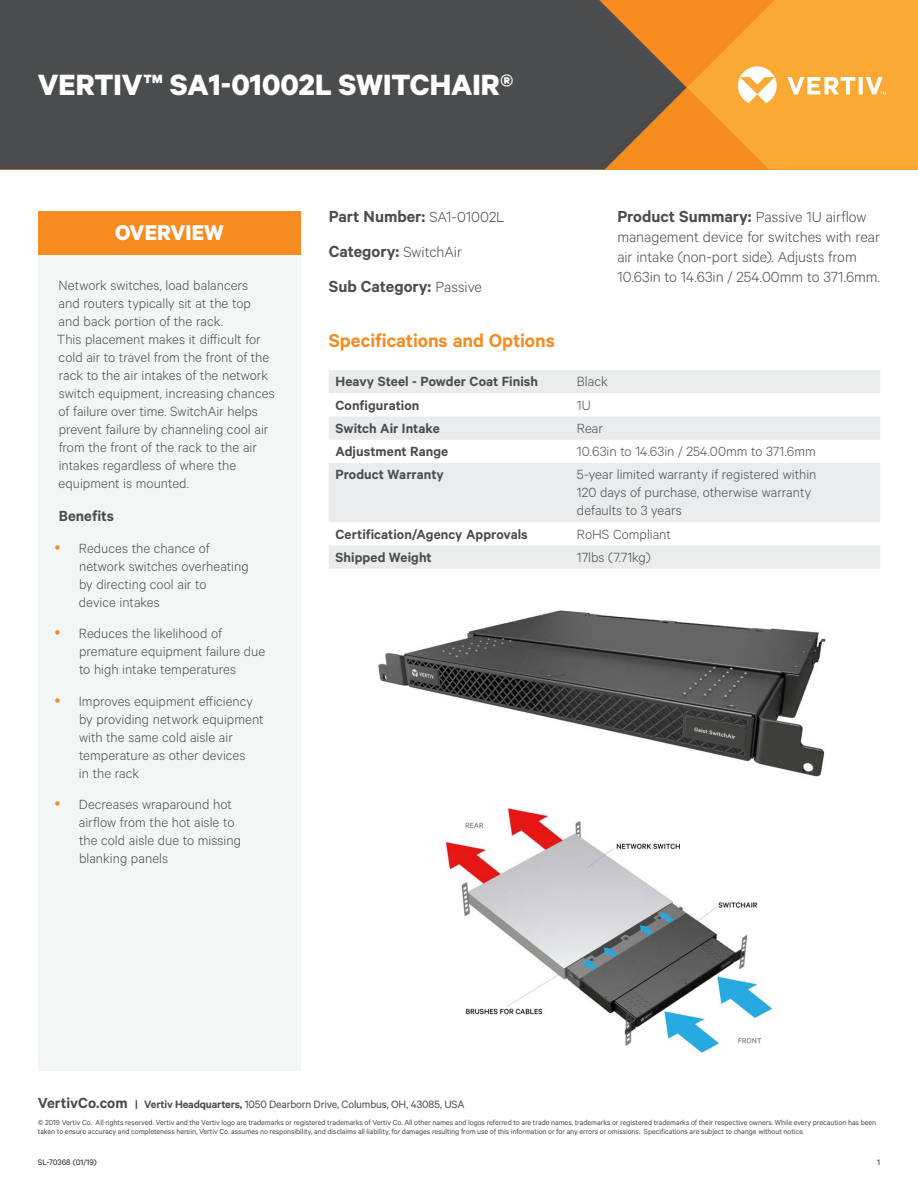
<style>
.page{position:relative;width:918px;height:1188px;background:#fff}
.page>*{position:absolute;margin:0;border:0;box-sizing:border-box;transform-origin:0 0}
.Vertiv_Header_Title{font:700 33px "Calibre";color:#fff}
.Orange_Box_Heading{font:700 24px "Calibre";color:#fff}
.Vertiv_Orange_Main_H{font:600 21px "Calibre";color:#f68b1f}
.Vertiv_Heading{font:600 18px "Calibre";color:#4b4c4d}
.Vertiv_Heading-2{font:300 16.5px/19.8px "Calibre";color:#4b4c4d}
.Gray_Column_Heading{font:600 16.5px "Calibre";color:#4b4c4d}
.Gray_Column_Body_Tex{font:300 15px/18px "Calibre";color:#4b4c4d}
.Gray_Column_Body_Tex-2{font:600 15px "Calibre";letter-spacing:.005em;color:#4b4c4d}
.Footer_Address{font:12px "Calibre";letter-spacing:-.015em;color:#4b4c4d}
.Document_ID{font:9px "Calibre";color:#231f20}
.Footer_Disclaimer{font:8.25px/9.8px "Calibre";letter-spacing:-.01em;color:#4b4c4d}
.s1{font-weight:300;font-size:16.5px}
.s2{font-weight:600;font-size:18px}
.s3{font-weight:600;font-size:16.5px}
.s4{font-weight:600}
</style>
<div class="page">
<div style="left:0;top:0;width:599px;height:170px;background:#4b4c4d"></div>
<svg style="left:599px;top:0;width:319px;height:170px;background:#e09638"></svg>
<img style="left:444px;top:808px;width:333px;height:245px">
<div style="left:38px;top:254px;width:263px;height:817px;background:#f4f5f5"></div>
<div style="left:38px;top:211px;width:263px;height:43px;background:#f68b1f"></div>
<svg style="left:329px;top:370px;width:551px;height:199px;fill:#eaebec"></svg>
<img style="left:378px;top:610px;width:448px;height:167px">
<p class="Vertiv_Header_Title" style="left:38px;top:64px;width:477px">VERTIV™ SA1-01002L SWITCHAIR®</p>
<p class="Orange_Box_Heading" style="left:115px;top:218px;width:110px">OVERVIEW</p>
<p class="Gray_Column_Body_Tex" style="left:57px;top:276px;width:219px">Network switches, load balancers<br>and routers typically sit at the top<br>and back portion of the rack.<br>This placement makes it difficult for cold air to travel from the front of the rack to the air intakes of the network switch equipment, increasing chances of failure over time. SwitchAir helps prevent failure by channeling cool air from the front of the rack to the air intakes regardless of where the equipment is mounted.</p>
<p class="Gray_Column_Heading" style="left:59px;top:506px;width:57px">Benefits</p>
<p class="Gray_Column_Body_Tex" style="left:79px;top:539px;width:171px">Reduces the chance of network switches overheating by directing cool air to<br>device intakes</p>
<p class="Gray_Column_Body_Tex" style="left:79px;top:624px;width:188px">Reduces the likelihood of premature equipment failure due to high intake temperatures</p>
<p class="Gray_Column_Body_Tex" style="left:79px;top:692px;width:186px">Improves equipment efficiency by providing network equipment with the same cold aisle air temperature as other devices<br>in the rack</p>
<p class="Gray_Column_Body_Tex" style="left:79px;top:795px;width:164px">Decreases wraparound hot airflow from the hot aisle to the cold aisle due to missing blanking panels</p>
<p class="Vertiv_Heading" style="left:329px;top:206px;width:177px">Part Number: <span class="s1">SA1-01002L</span></p>
<p class="Vertiv_Heading" style="left:329px;top:241px;width:135px">Category: <span class="s1">SwitchAir</span></p>
<p class="Vertiv_Heading" style="left:329px;top:276px;width:155px">Sub Category: <span class="s1">Passive</span></p>
<p class="Vertiv_Heading-2" style="left:617px;top:207px;width:264px"><span class="s2">Product Summary:</span> Passive 1U airflow management device for switches with rear air intake (non-port side). Adjusts from 10.63in to 14.63in / 254.00mm to 371.6mm.</p>
<p class="Vertiv_Orange_Main_H" style="left:329px;top:328px;width:228px">Specifications and Options</p>
<p class="Gray_Column_Body_Tex-2" style="left:336px;top:373px;width:204px">Heavy Steel - Powder Coat Finish</p>
<p class="Gray_Column_Body_Tex" style="left:577px;top:372px;width:32px">Black</p>
<p class="Gray_Column_Body_Tex-2" style="left:336px;top:396px;width:85px">Configuration</p>
<p class="Gray_Column_Body_Tex" style="left:577px;top:395px;width:15px">1U</p>
<p class="Gray_Column_Body_Tex-2" style="left:336px;top:419px;width:106px">Switch Air Intake</p>
<p class="Gray_Column_Body_Tex" style="left:577px;top:419px;width:28px">Rear</p>
<p class="Gray_Column_Body_Tex-2" style="left:336px;top:443px;width:114px">Adjustment Range</p>
<p class="Gray_Column_Body_Tex" style="left:577px;top:442px;width:240px">10.63in to 14.63in / 254.00mm to 371.6mm</p>
<p class="Gray_Column_Body_Tex-2" style="left:336px;top:466px;width:110px">Product Warranty</p>
<p class="Gray_Column_Body_Tex" style="left:577px;top:465px;width:241px">5-year limited warranty if registered within<br>120 days of purchase, otherwise warranty defaults to 3 years</p>
<p class="Gray_Column_Body_Tex-2" style="left:336px;top:525px;width:194px">Certification/Agency Approvals</p>
<p class="Gray_Column_Body_Tex" style="left:577px;top:524px;width:95px">RoHS Compliant</p>
<p class="Gray_Column_Body_Tex-2" style="left:336px;top:548px;width:98px">Shipped Weight</p>
<p class="Gray_Column_Body_Tex" style="left:577px;top:548px;width:75px">17lbs (7.71kg)</p>
<p class="Footer_Address" style="left:38px;top:1097px;width:428px"><span class="s3">VertivCo.com</span> <span class="s4">| Vertiv Headquarters,</span> 1050 Dearborn Drive, Columbus, OH, 43085, USA</p>
<p class="Footer_Disclaimer" style="left:38px;top:1117px;width:840px">© 2019 Vertiv Co. All rights reserved. Vertiv and the Vertiv logo are trademarks or registered trademarks of Vertiv Co. All other names and logos referred to are trade names, trademarks or registered trademarks of their respective owners. While every precaution has been taken to ensure accuracy and completeness herein, Vertiv Co. assumes no responsibility, and disclaims all liability, for damages resulting from use of this information or for any errors or omissions. Specifications are subject to change without notice.</p>
<p class="Document_ID" style="left:38px;top:1157px;width:60px">SL-70368 (01/19)</p>
<p class="Document_ID" style="left:877px;top:1157px;width:4px">1</p>
</div>
